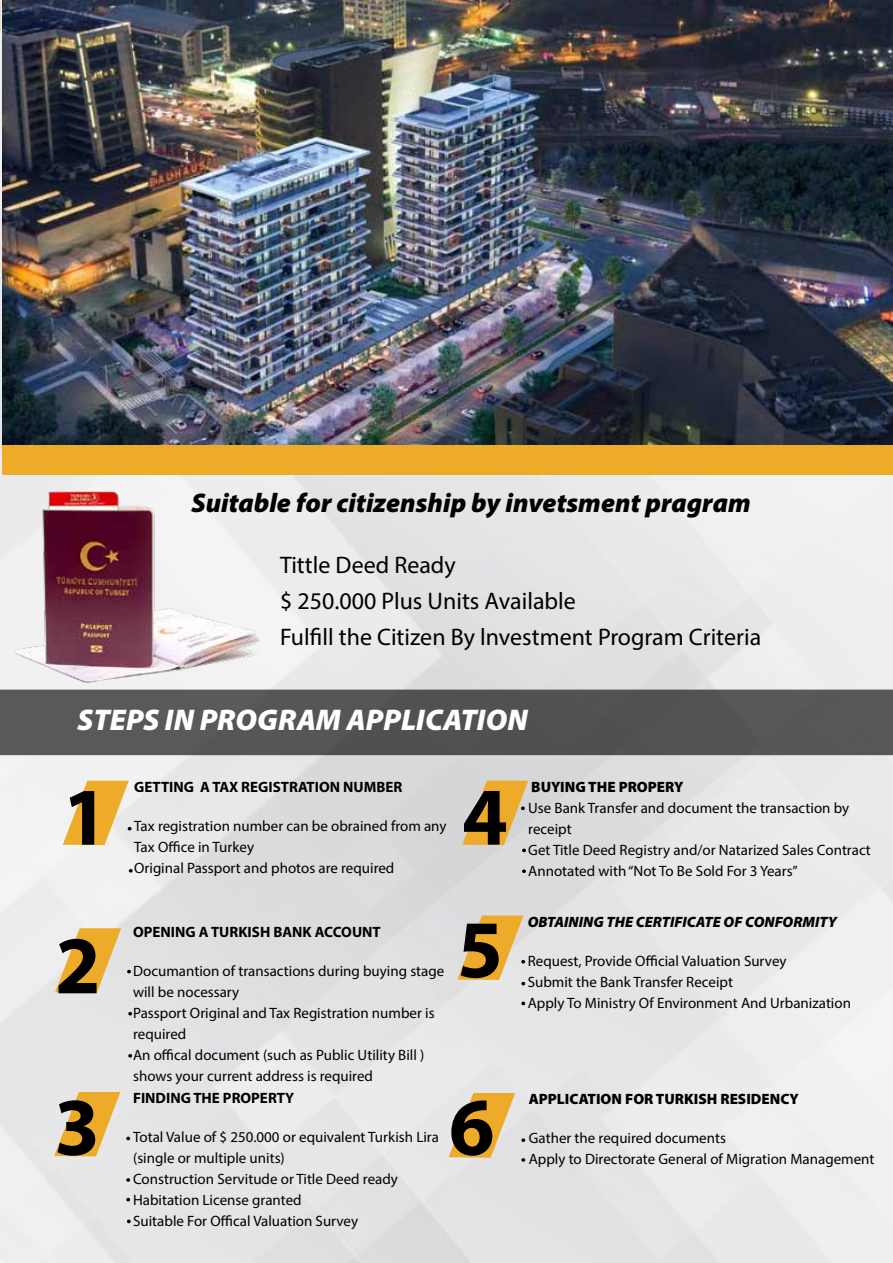
<style>
.page{position:relative;width:893px;height:1263px;background:#fff}
.page>*{position:absolute;margin:0;border:0;box-sizing:border-box;transform-origin:0 0}
.t1{font:82.5px/148.6px "Myriad Variable Concept";color:#000}
.t2{font:italic 30px "Myriad Variable Concept";letter-spacing:.225em;color:#fff}
.t3{font:italic 27px "Myriad Variable Concept";letter-spacing:.21em;color:#000}
.t4{font:24px/36px "Myriad Variable Concept";letter-spacing:.155em;color:#000}
.t5{font:15px/21px "Myriad Variable Concept";letter-spacing:.175em;color:#000}
.t6{font:15px/21px "Myriad Variable Concept";letter-spacing:.155em;color:#000}
.t7{font:italic 15px "Myriad Variable Concept";letter-spacing:.23em;color:#000}
.t8{font:15px "Myriad Variable Concept";letter-spacing:.24em;color:#000}
.t9{font:15px "Myriad Variable Concept";letter-spacing:.22em;color:#000}
.t10{font:15px "Myriad Variable Concept";letter-spacing:.225em;color:#000}
</style>
<div class="page">
<img style="left:0;top:0;width:893px;height:1262px">
<div style="left:1px;top:690px;width:891px;height:64px;background:#565656"></div>
<div style="left:2px;top:444px;width:891px;height:31px;background:#edab28"></div>
<svg style="left:55px;top:928px;width:66px;height:65px;background:#eac171"></svg>
<svg style="left:54px;top:1092px;width:66px;height:64px;background:#eac06f"></svg>
<svg style="left:449px;top:1093px;width:66px;height:64px;background:#e9bf6d"></svg>
<img style="left:2px;top:0;width:891px;height:445px">
<img style="left:0;top:465px;width:280px;height:227px">
<svg style="left:63px;top:781px;width:69px;height:64px"></svg>
<svg style="left:127px;top:970px;width:4px;height:3px"></svg>
<svg style="left:126px;top:1137px;width:4px;height:3px"></svg>
<svg style="left:129px;top:869px;width:4px;height:4px"></svg>
<svg style="left:128px;top:1012px;width:4px;height:3px"></svg>
<svg style="left:462px;top:781px;width:66px;height:71px;background:#e2bc73"></svg>
<svg style="left:457px;top:915px;width:68px;height:70px;background:#e6c178"></svg>
<svg style="left:521px;top:1138px;width:4px;height:4px"></svg>
<svg style="left:126px;top:1178px;width:4px;height:4px"></svg>
<svg style="left:128px;top:1054px;width:4px;height:3px"></svg>
<svg style="left:522px;top:869px;width:4px;height:4px"></svg>
<svg style="left:521px;top:1001px;width:4px;height:4px"></svg>
<svg style="left:521px;top:1158px;width:4px;height:4px"></svg>
<svg style="left:127px;top:1219px;width:4px;height:4px"></svg>
<svg style="left:126px;top:1198px;width:4px;height:3px"></svg>
<h3 class="t3" style="left:191px;top:487px;width:553px">Suitable for citizenship by invetsment pragram</h3>
<h3 class="t4" style="left:280px;top:547px;width:479px">Tittle Deed Ready<br>$ 250.000 Plus Units Available<br>Fulfill the Citizen By lnvestment Program Criteria</h3>
<h2 class="t2" style="left:78px;top:702px;width:444px">STEPS IN PROGRAM APPLICATION</h2>
<h1 class="t1" style="left:55px;top:743px;width:39px">1<br>2</h1>
<h1 class="t1" style="left:54px;top:1053px;width:31px">3</h1>
<p class="t9" style="left:134px;top:778px;width:267px">GETTING A TAX REGISTRATION NUMBER</p>
<p class="t6" style="left:134px;top:815px;width:312px">Tax registration number can be obrained from any<br>Tax O ffice in Turkey<br>OriginalPassport and photos are required</p>
<h1 class="t1" style="left:457px;top:751px;width:36px;line-height:132.6px">4<br>5</h1>
<p class="t10" style="left:133px;top:923px;width:246px">OPENING A TURKISH BANK ACCOUNT</p>
<p class="t5" style="left:133px;top:960px;width:310px">Documantion of transactions during buying stage will be nocessary<br>Passport Originaland Tax Registration number is required<br>An officaldocument (such as Public Utility Bill) shows your current address is required<br>FINDING THE PROPERTY</p>
<p class="t6" style="left:133px;top:1126px;width:305px">TotalValue of $ 250.000 or equivalent Turkish Lira (single or multiple units)<br>Construction Servitude orTitle Deed ready Habitation License granted<br>Suitable For O fficalValuation Survey</p>
<h1 class="t1" style="left:449px;top:1053px;width:31px">6</h1>
<p class="t5" style="left:528px;top:776px;width:342px">BUYING THE PROPERY<br>Use Bank Transfer and document the transaction by receipt<br>GetTitle Deed Registry and/or Natarized Sales Contract Annotated with “NotTo Be Sold For 3 Years”</p>
<p class="t7" style="left:528px;top:913px;width:308px">OBTAINING THE CERTIFICATE OF CONFORMITY</p>
<p class="t5" style="left:528px;top:950px;width:322px">Request,Provide O fficialValuation Survey<br>Submit the Bank Transfer Receipt<br>Apply To Ministry Of Environment And Urbanization</p>
<p class="t8" style="left:529px;top:1090px;width:268px">APPLICATION FOR TURKISH RESIDENCY</p>
<p class="t5" style="left:529px;top:1128px;width:346px">Gather the required documents<br>Apply to Directorate Generalof Migration Management</p>
</div>
